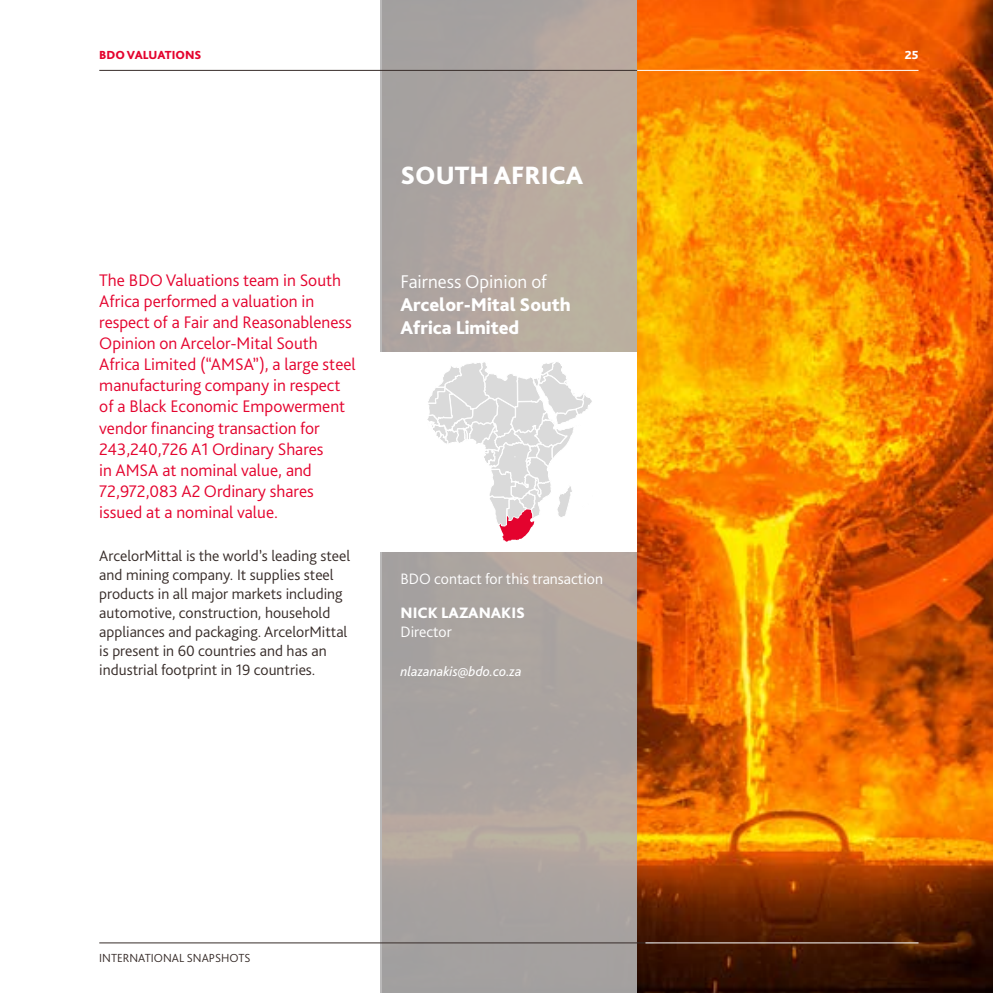
<style>
.page{position:relative;width:993px;height:993px;background:#fff}
.page>*{position:absolute;margin:0;border:0;box-sizing:border-box;transform-origin:0 0}
.t1{font:800 26.25px "Bliss Pro";color:#fff}
.t2{font:800 19.25px/23.1px "Bliss Pro";color:#fff}
.t3{font:300 19.25px "Bliss Pro";color:#fff}
.t4{font:300 17.5px/21px "Bliss Pro";color:#e4032e}
.t5{font:300 15.75px/18.9px "Bliss Pro";color:#372c29}
.t6{font:300 15.75px "Bliss Pro";color:#fff}
.t7{font:800 15.75px "Bliss Pro";color:#fff}
.t8{font:italic 14px "Bliss Pro";color:#fff}
.t9{font:300 12.25px "Bliss Pro";color:#372c29}
.t10{font:800 12.25px "Bliss Pro";color:#e4032e}
.t11{font:800 12.25px "Bliss Pro";color:#fff}
</style>
<div class="page">
<img style="left:637px;top:0;width:355px;height:992px">
<svg style="left:380px;top:0;width:257px;height:992px;background:#aea59f"></svg>
<hr style="left:635px;top:70px;width:283px;height:1px;background:#fff">
<hr style="left:99px;top:942px;width:554px;height:1px;background:#372c29">
<hr style="left:645px;top:942px;width:273px;height:1px;background:#fff">
<hr style="left:99px;top:70px;width:538px;height:1px;background:#372c29">
<div style="left:365px;top:352px;width:272px;height:200px;background:#fff"></div>
<svg style="left:427px;top:362px;width:165px;height:179px"></svg>
<p class="t10" style="left:99px;top:47px;width:104px">BDO VALUATIONS</p>
<p class="t11" style="left:904px;top:47px;width:15px">25</p>
<p class="t4" style="left:99px;top:269px;width:258px">The BDO Valuations team in South<br>Africa performed a valuation in respect of a Fair and Reasonableness<br>Opinion on Arcelor-Mital South<br>Africa Limited (“AMSA”), a large steel manufacturing company in respect of a Black Economic Empowerment vendor financing transaction for<br>243,240,726 A1 Ordinary Shares<br>in AMSA at nominal value, and<br>72,972,083 A2 Ordinary shares issued at a nominal value.</p>
<p class="t5" style="left:99px;top:546px;width:252px">ArcelorMittal is the world’s leading steel and mining company. It supplies steel products in all major markets including automotive, construction, household appliances and packaging. ArcelorMittal is present in 60 countries and has an industrial footprint in 19 countries.</p>
<h1 class="t1" style="left:400px;top:159px;width:184px">SOUTH AFRICA</h1>
<p class="t3" style="left:400px;top:269px;width:148px">Fairness Opinion of</p>
<p class="t2" style="left:400px;top:292px;width:172px">Arcelor-Mital South<br>Africa Limited</p>
<p class="t6" style="left:400px;top:568px;width:204px">BDO contact for this transaction</p>
<p class="t7" style="left:400px;top:602px;width:126px">NICK LAZANAKIS</p>
<p class="t6" style="left:400px;top:621px;width:53px">Director</p>
<p class="t8" style="left:400px;top:662px;width:123px">nlazanakis@bdo.co.za</p>
<p class="t9" style="left:99px;top:950px;width:153px">INTERNATIONAL SNAPSHOTS</p>
</div>
